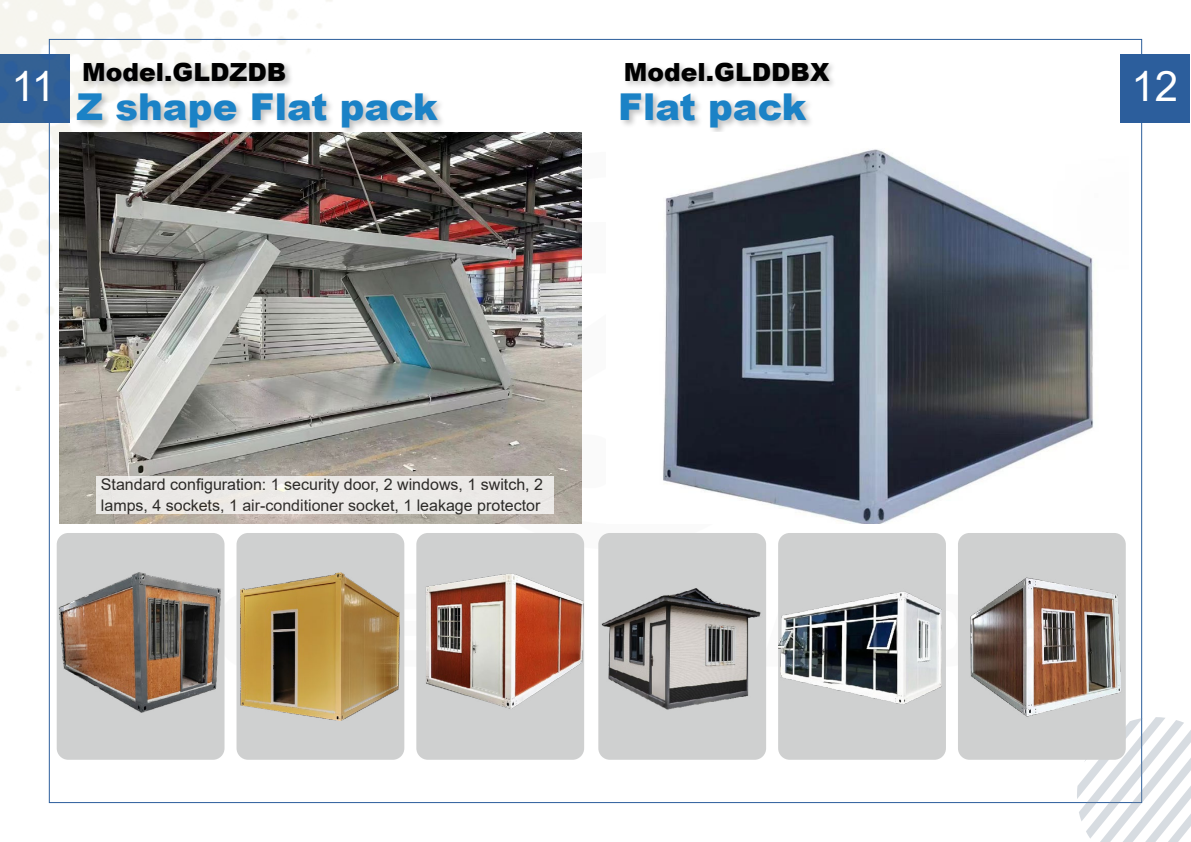
<style>
.page{position:relative;width:1191px;height:842px;background:#fff}
.page>*{position:absolute;margin:0;border:0;box-sizing:border-box;transform-origin:0 0}
.t1{font:42px "Arial";color:#fff}
.t2{font:900 37px "Arial";color:#1b82c6}
.t3{font:900 25px "Arial";color:#000}
.t4{font:16px/21.2px "Arial";color:#000}
</style>
<div class="page">
<div style="left:1120px;top:54px;width:69px;height:68px;background:#2c5e9c"></div>
<img style="left:0;top:0;width:427px;height:390px">
<svg style="left:1076px;top:717px;width:115px;height:125px"></svg>
<svg style="left:224px;top:591px;width:1px;height:77px"></svg>
<svg style="left:404px;top:594px;width:1px;height:73px"></svg>
<div style="left:75px;top:91px;width:371px;height:45px;background:#000;opacity:.25"></div>
<div style="left:618px;top:91px;width:196px;height:45px;background:#000;opacity:.25"></div>
<div style="left:82px;top:60px;width:212px;height:30px;background:#000;opacity:.25"></div>
<div style="left:623px;top:60px;width:215px;height:30px;background:#000;opacity:.25"></div>
<img style="left:60px;top:132px;width:522px;height:391px">
<img style="left:618px;top:132px;width:476px;height:391px">
<img style="left:57px;top:533px;width:167px;height:227px">
<div style="left:598px;top:533px;width:168px;height:227px;background:#cfd0d0;border-radius:12px"></div>
<img style="left:598px;top:562px;width:163px;height:168px">
<div style="left:236px;top:533px;width:168px;height:227px;background:#cfd0d0;border-radius:12px"></div>
<img style="left:241px;top:573px;width:159px;height:147px">
<div style="left:778px;top:533px;width:168px;height:227px;background:#cfd0d0;border-radius:12px"></div>
<img style="left:778px;top:591px;width:164px;height:113px">
<div style="left:416px;top:533px;width:168px;height:227px;background:#cfd0d0;border-radius:12px"></div>
<img style="left:425px;top:573px;width:159px;height:136px">
<div style="left:958px;top:533px;width:167px;height:227px;background:#cfd0d0;border-radius:12px"></div>
<img style="left:970px;top:577px;width:151px;height:140px">
<div style="left:96px;top:476px;width:458px;height:37px;background:#ebe9e7"></div>
<h3 class="t3" style="left:82px;top:54px;width:206px">Model.GLDZDB</h3>
<h3 class="t3" style="left:624px;top:54px;width:207px">Model.GLDDBX</h3>
<h1 class="t1" style="left:12px;top:58px;width:45px">11</h1>
<h1 class="t1" style="left:1131px;top:58px;width:48px">12</h1>
<h2 class="t2" style="left:77px;top:80px;width:363px">Z shape Flat pack</h2>
<h2 class="t2" style="left:618px;top:80px;width:190px">Flat pack</h2>
<p class="t4" style="left:101px;top:474px;width:444px">Standard configuration: 1 security door, 2 windows, 1 switch, 2 lamps, 4 sockets, 1 air-conditioner socket, 1 leakage protector</p>
</div>
